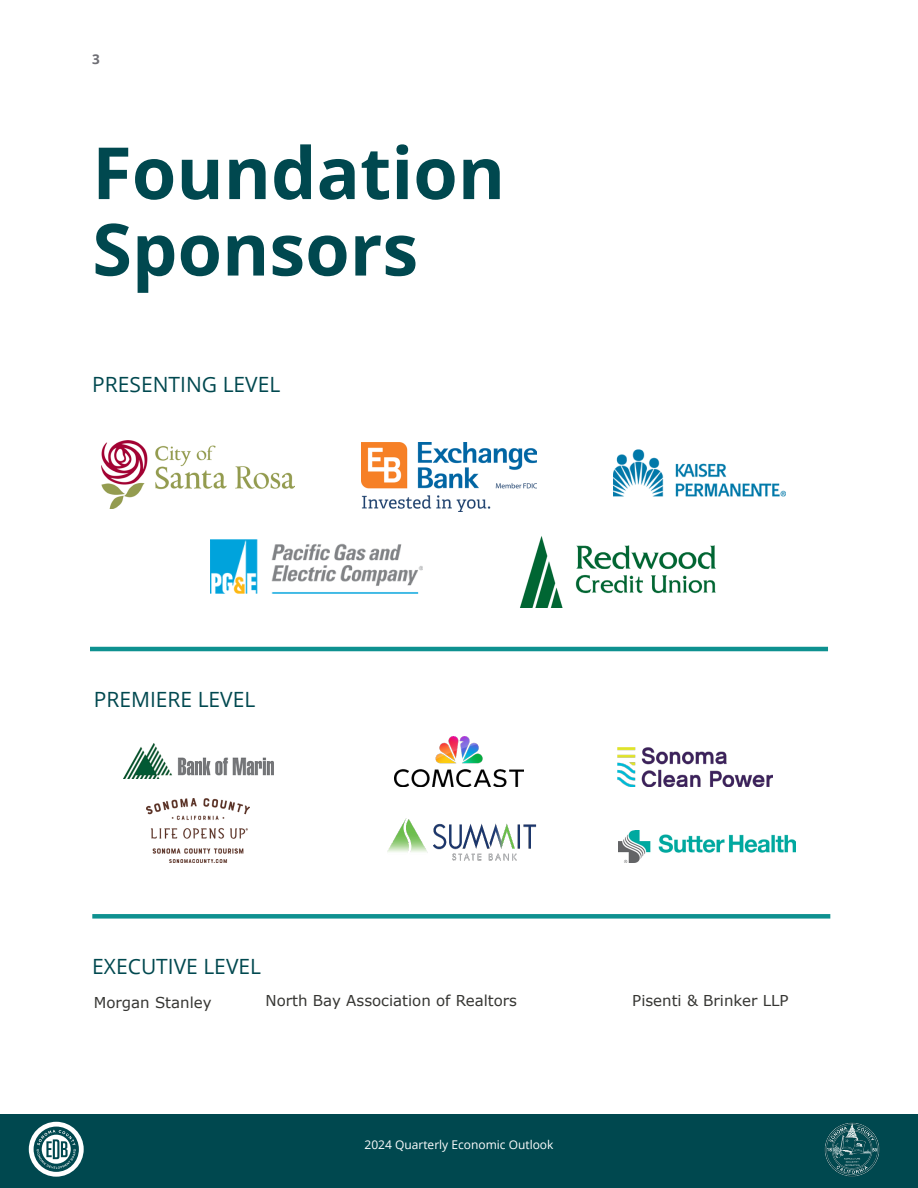
<style>
.page{position:relative;width:918px;height:1188px;background:#fff}
.page>*{position:absolute;margin:0;border:0;box-sizing:border-box;transform-origin:0 0}
.Page_headline_-_Lg{font:700 72px/76.5px "Open Sans";color:#00484f}
.Small_section_heading{font:21px "Open Sans";color:#00484f}
.Body_copy{font:15px "Verdana";color:#363633}
.t1{font:700 13.5px "Open Sans";color:#6e6e74}
.t2{font:12px "Open Sans";color:#fff}
</style>
<div class="page">
<div style="left:0;top:1114px;width:918px;height:74px;background:#00484f"></div>
<svg style="left:29px;top:1122px;width:55px;height:55px"></svg>
<img style="left:824px;top:1122px;width:56px;height:55px">
<img style="left:102px;top:440px;width:193px;height:69px">
<img style="left:362px;top:442px;width:174px;height:70px">
<img style="left:614px;top:449px;width:171px;height:48px">
<img style="left:211px;top:539px;width:211px;height:55px">
<img style="left:520px;top:536px;width:196px;height:71px">
<img style="left:123px;top:744px;width:150px;height:35px">
<img style="left:395px;top:736px;width:128px;height:51px">
<img style="left:618px;top:748px;width:155px;height:39px">
<img style="left:147px;top:798px;width:103px;height:64px">
<img style="left:387px;top:818px;width:150px;height:43px">
<img style="left:618px;top:830px;width:177px;height:32px">
<hr style="left:90px;top:647px;width:738px;height:4px;background:#0e9190">
<div style="left:92px;top:914px;width:738px;height:5px;background:#0e9190"></div>
<p class="t1" style="left:92px;top:50px;width:9px">3</p>
<p class="Page_headline_-_Lg" style="left:92px;top:133px;width:414px">Foundation<br>Sponsors</p>
<p class="Small_section_heading" style="left:92px;top:370px;width:190px">PRESENTING LEVEL</p>
<p class="Small_section_heading" style="left:94px;top:685px;width:163px">PREMIERE LEVEL</p>
<h3 class="Small_section_heading" style="left:92px;top:952px;width:170px">EXECUTIVE LEVEL</h3>
<p class="Body_copy" style="left:94px;top:992px;width:119px">Morgan Stanley</p>
<p class="Body_copy" style="left:266px;top:990px;width:253px">North Bay Association of Realtors</p>
<p class="Body_copy" style="left:632px;top:990px;width:158px">Pisenti &amp; Brinker LLP</p>
<p class="t2" style="left:365px;top:1136px;width:190px">2024 Quarterly Economic Outlook</p>
</div>
